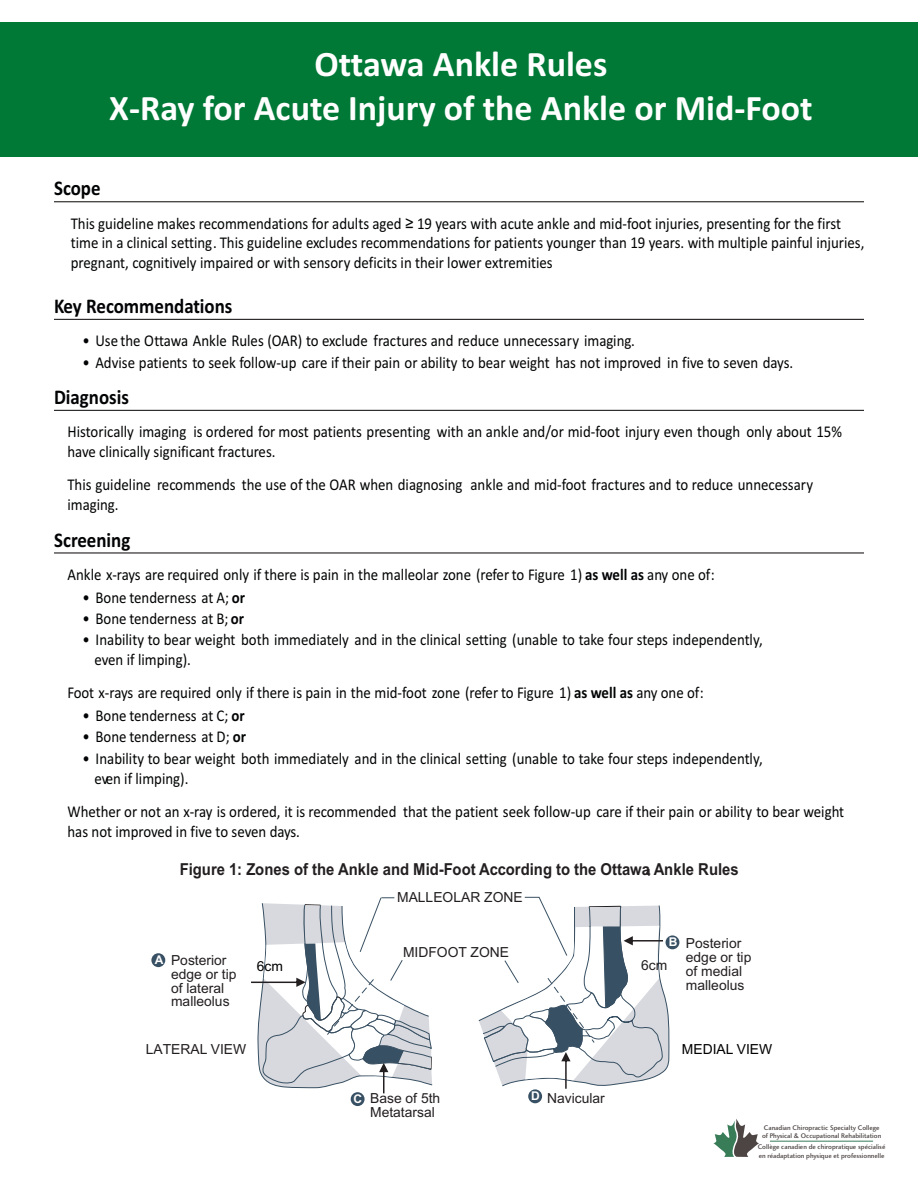
<style>
.page{position:relative;width:918px;height:1188px;background:#fff}
.page>*{position:absolute;margin:0;border:0;box-sizing:border-box;transform-origin:0 0}
.t1{font:700 36px/44px "Calibri";color:#fff;text-align:center}
.t2{font:700 21px "Calibri";color:#020304;scale:.9 1}
.t3{font:16.5px/19.8px "Calibri";color:#020304;scale:.9 1}
.t4{font:700 16.5px "Arial";color:#231f20;scale:.9 1}
.t5{font:13.8px/13.8px "Arial";color:#231f20}
.t6{font:13.8px "Arial";color:#000}
.t7{font:700 12px "Arial";color:#fff}
.t8{font:6.9px/8.1px "Charlotte Sans Medium LET";color:#4d4544}
.s1{font-family:"Arial Unicode MS"}
.s2{font-weight:700}
.s3{font-size:9.6px}
</style>
<div class="page">
<div style="left:0;top:22px;width:918px;height:135px;background:#007836"></div>
<hr style="left:54px;top:201px;width:810px;height:1px;background:#231f20">
<hr style="left:54px;top:319px;width:810px;height:1px;background:#231f20">
<hr style="left:54px;top:410px;width:810px;height:1px;background:#231f20">
<hr style="left:54px;top:552px;width:810px;height:2px;background:#231f20">
<svg style="left:251px;top:897px;width:419px;height:196px"></svg>
<div style="left:151px;top:953px;width:14px;height:14px;background:#385063;border-radius:50%"></div>
<div style="left:351px;top:1092px;width:14px;height:14px;background:#385063;border-radius:50%"></div>
<div style="left:528px;top:1089px;width:14px;height:14px;background:#385063;border-radius:50%"></div>
<div style="left:666px;top:935px;width:13px;height:14px;background:#385063;border-radius:50%"></div>
<svg style="left:713px;top:1119px;width:46px;height:38px"></svg>
<hr style="left:770px;top:1141px;width:103px;height:1px;background:#387c58">
<h1 class="t1" style="left:109px;top:45px;width:705px">Ottawa Ankle Rules<br>X-Ray for Acute Injury of the Ankle or Mid-Foot</h1>
<p class="t2" style="left:54px;top:180px;width:53px">Scope</p>
<p class="t3" style="left:71px;top:215px;width:883px">This guideline makes recommendations for adults aged <span class="s1">≥</span> 19 years with acute ankle and mid-foot injuries, presenting for the first time in a clinical setting. This guideline excludes recommendations for patients younger than 19 years. with multiple painful injuries, pregnant, cognitively impaired or with sensory deficits in their lower extremities</p>
<p class="t2" style="left:54px;top:297px;width:200px">Key Recommendations</p>
<p class="t3" style="left:83px;top:332px;width:615px">• Use the Ottawa Ankle Rules (OAR) to exclude fractures and reduce unnecessary imaging.</p>
<p class="t3" style="left:83px;top:354px;width:791px">• Advise patients to seek follow-up care if their pain or ability to bear weight has not improved in five to seven days.</p>
<p class="t2" style="left:54px;top:388px;width:85px">Diagnosis</p>
<p class="t3" style="left:68px;top:423px;width:862px">Historically imaging is ordered for most patients presenting with an ankle and/or mid-foot injury even though only about 15% have clinically significant fractures.</p>
<p class="t3" style="left:68px;top:476px;width:830px">This guideline recommends the use of the OAR when diagnosing ankle and mid-foot fractures and to reduce unnecessary imaging.</p>
<p class="t2" style="left:54px;top:531px;width:86px">Screening</p>
<p class="t3" style="left:68px;top:566px;width:721px">Ankle x-rays are required only if there is pain in the malleolar zone (refer to Figure 1) <span class="s2">as well as</span> any one of:</p>
<p class="t3" style="left:83px;top:589px;width:182px">• Bone tenderness at A; <span class="s2">or</span></p>
<p class="t3" style="left:83px;top:610px;width:181px">• Bone tenderness at B; <span class="s2">or</span></p>
<p class="t3" style="left:94px;top:631px;width:744px;text-indent:-12px">• Inability to bear weight both immediately and in the clinical setting (unable to take four steps independently, even if limping).</p>
<p class="t3" style="left:68px;top:684px;width:709px">Foot x-rays are required only if there is pain in the mid-foot zone (refer to Figure 1) <span class="s2">as well as</span> any one of:</p>
<p class="t3" style="left:83px;top:707px;width:182px">• Bone tenderness at C; <span class="s2">or</span></p>
<p class="t3" style="left:83px;top:728px;width:183px">• Bone tenderness at D; <span class="s2">or</span></p>
<p class="t3" style="left:94px;top:750px;width:744px;text-indent:-12px">• Inability to bear weight both immediately and in the clinical setting (unable to take four steps independently, even if limping).</p>
<p class="t3" style="left:68px;top:803px;width:865px">Whether or not an x-ray is ordered, it is recommended that the patient seek follow-up care if their pain or ability to bear weight has not improved in five to seven days.</p>
<p class="t4" style="left:180px;top:863px;width:622px">Figure 1: Zones of the Ankle and Mid-Foot According to the Ottawa <span class="s3">4</span> Ankle Rules</p>
<p class="t5" style="left:397px;top:891px;width:127px">MALLEOLAR ZONE</p>
<p class="t7" style="left:155px;top:956px;width:10px">A</p>
<p class="t5" style="left:171px;top:954px;width:67px">Posterior edge or tip of lateral malleolus</p>
<p class="t5" style="left:403px;top:947px;width:108px">MIDFOOT ZONE</p>
<p class="t7" style="left:669px;top:938px;width:10px">B</p>
<p class="t6" style="left:257px;top:961px;width:28px">6cm</p>
<p class="t5" style="left:641px;top:959px;width:28px">6cm</p>
<p class="t5" style="left:686px;top:938px;width:67px">Posterior edge or tip of medial malleolus</p>
<p class="t5" style="left:146px;top:1043px;width:102px">LATERAL VIEW</p>
<p class="t6" style="left:682px;top:1044px;width:92px">MEDIAL VIEW</p>
<p class="t7" style="left:354px;top:1094px;width:10px">C</p>
<p class="t7" style="left:531px;top:1092px;width:10px">D</p>
<p class="t5" style="left:370px;top:1093px;width:72px">Base of 5th<br>Metatarsal</p>
<p class="t5" style="left:547px;top:1092px;width:59px">Navicular</p>
<p class="t8" style="left:762px;top:1124px;width:121px">Canadian Chiropractic Specialty College of Physical &amp; Occupational Rehabilitation</p>
<p class="t8" style="left:758px;top:1143px;width:129px">Collège canadien de chiropratique spécialisé en réadaptation physique et professionnelle</p>
</div>
